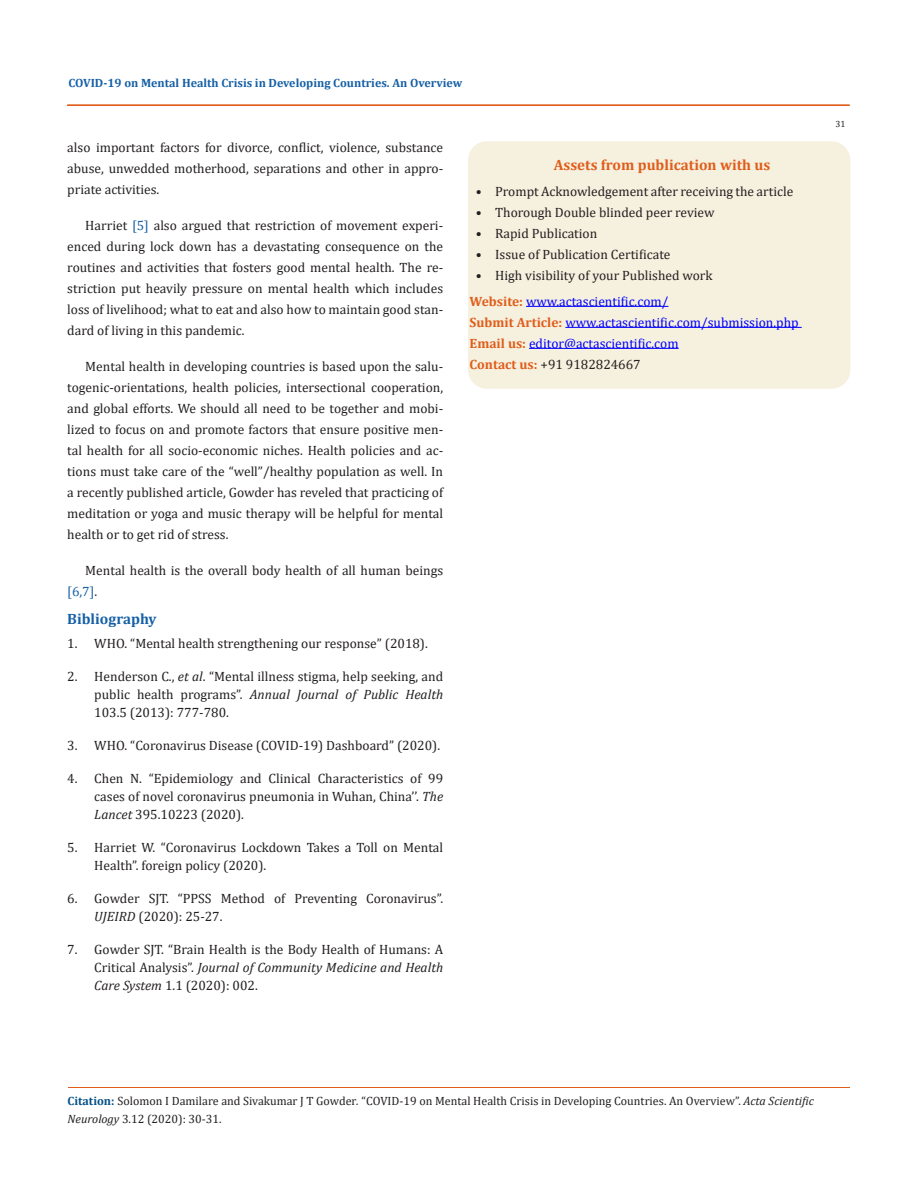
<style>
.page{position:relative;width:917px;height:1188px;background:#fff}
.page>*{position:absolute;margin:0;border:0;box-sizing:border-box;transform-origin:0 0}
.t1{font:700 15px "Cambria";color:#e05d1a}
.t2{font:700 15px "Cambria";color:#1560a6}
.Default{font:13.5px/21px "Cambria";color:#231f20;text-align:justify}
.t3{font:13.5px "Cambria";color:#00f}
.t4{font:12px/18px "Cambria";color:#231f20}
.t5{font:700 12px "Cambria";color:#1560a6}
.t6{font:9px "Cambria";color:#231f20}
.s1{color:#1560a6}
.s2{font-style:italic}
.s3{font-weight:700;color:#e05d1a}
.s4{font-weight:700;color:#035089}
</style>
<div class="page">
<div style="left:469px;top:142px;width:380px;height:246px;background:#f6f0df;border-radius:18px"></div>
<div style="left:468px;top:141px;width:382px;height:248px;border:2px solid #f6f0df;border-radius:18px"></div>
<hr style="left:526px;top:306px;width:142px;height:1px;background:#00f">
<hr style="left:565px;top:327px;width:236px;height:1px;background:#00f">
<hr style="left:529px;top:348px;width:149px;height:1px;background:#00f">
<div style="left:67px;top:105px;width:782px;height:1px;border:1px solid #e05d1a"></div>
<hr style="left:68px;top:1088px;width:781px;height:1px;background:#e05d1a">
<p class="t5" style="left:68px;top:74px;width:395px">COVID-19 on Mental Health Crisis in Developing Countries. An Overview</p>
<p class="Default" style="left:67px;top:137px;width:377px">also important factors for divorce, conflict, violence, substance abuse, unwedded motherhood, separations and other in appro&shy;priate activities.</p>
<p class="Default" style="left:67px;top:215px;width:377px;text-indent:18px">Harriet <span class="s1">[5]</span> also argued that restriction of movement experi&shy;enced during lock down has a devastating consequence on the routines and activities that fosters good mental health. The re&shy;striction put heavily pressure on mental health which includes loss of livelihood; what to eat and also how to maintain good stan&shy;dard of living in this pandemic.</p>
<p class="Default" style="left:67px;top:356px;width:377px;text-indent:18px">Mental health in developing countries is based upon the salu&shy;togenic-orientations, health policies, intersectional cooperation, and global efforts. We should all need to be together and mobi&shy;lized to focus on and promote factors that ensure positive men&shy;tal health for all socio-economic niches. Health policies and ac&shy;tions must take care of the “well”/healthy population as well. In a recently published article, Gowder has reveled that practicing of meditation or yoga and music therapy will be helpful for mental health or to get rid of stress.</p>
<p class="Default" style="left:67px;top:560px;width:377px;text-indent:18px">Mental health is the overall body health of all human beings <span class="s1">[6,7]</span>.</p>
<p class="Default" style="left:67px;top:633px;width:362px">1. WHO. “Mental health strengthening our response” (2018).</p>
<p class="Default" style="left:94px;top:667px;width:350px;line-height:18px;text-indent:-27px">2. Henderson C., <span class="s2">et al</span>. “Mental illness stigma, help seeking, and public health programs”. <span class="s2">Annual Journal of Public Health </span>103.5 (2013): 777-780.</p>
<p class="Default" style="left:67px;top:735px;width:374px">3. WHO. “Coronavirus Disease (COVID-19) Dashboard” (2020).</p>
<p class="Default" style="left:94px;top:769px;width:350px;line-height:18px;text-indent:-27px">4. Chen N. “Epidemiology and Clinical Characteristics of 99 cases of novel coronavirus pneumonia in Wuhan, China’’. <span class="s2">The Lancet</span> 395.10223 (2020).</p>
<p class="Default" style="left:94px;top:838px;width:350px;line-height:18px;text-indent:-27px">5. Harriet W. “Coronavirus Lockdown Takes a Toll on Mental<br>Health”. foreign policy (2020).</p>
<p class="Default" style="left:94px;top:889px;width:350px;line-height:18px;text-indent:-27px">6. Gowder SJT. “PPSS Method of Preventing Coronavirus”.<br><span class="s2">UJEIRD</span> (2020): 25-27.</p>
<p class="Default" style="left:94px;top:940px;width:350px;line-height:18px;text-indent:-27px">7. Gowder SJT. “Brain Health is the Body Health of Humans: A Critical Analysis”. <span class="s2">Journal of Community Medicine and Health Care System</span> 1.1 (2020): 002.</p>
<p class="t2" style="left:67px;top:608px;width:91px">Bibliography</p>
<p class="t1" style="left:553px;top:155px;width:218px">Assets from publication with us</p>
<p class="Default" style="left:475px;top:181px;width:319px">• Prompt Acknowledgement after receiving the article</p>
<p class="Default" style="left:475px;top:202px;width:240px">• Thorough Double blinded peer review</p>
<p class="Default" style="left:475px;top:223px;width:123px">• Rapid Publication</p>
<p class="Default" style="left:475px;top:244px;width:196px">• Issue of Publication Certificate</p>
<p class="Default" style="left:475px;top:265px;width:238px">• High visibility of your Published work</p>
<p class="t3" style="left:469px;top:293px;width:200px"><span class="s3">Website:</span> www.actascientific.com/</p>
<p class="t3" style="left:469px;top:314px;width:330px"><span class="s3">Submit Article:</span> www.actascientific.com/submission.php</p>
<p class="t3" style="left:469px;top:335px;width:210px"><span class="s3">Email us:</span> editor@actascientific.com</p>
<p class="Default" style="left:469px;top:353px;width:173px"><span class="s3">Contact us:</span> +91 9182824667</p>
<p class="t6" style="left:835px;top:118px;width:11px">31</p>
<p class="t4" style="left:68px;top:1091px;width:748px"><span class="s4">Citation:</span> Solomon I Damilare and Sivakumar J T Gowder<span class="s2">.</span> “COVID-19 on Mental Health Crisis in Developing Countries. An Overview”. <span class="s2">Acta Scientific<br>Neurology</span> 3.12 (2020): 30-31.</p>
</div>
